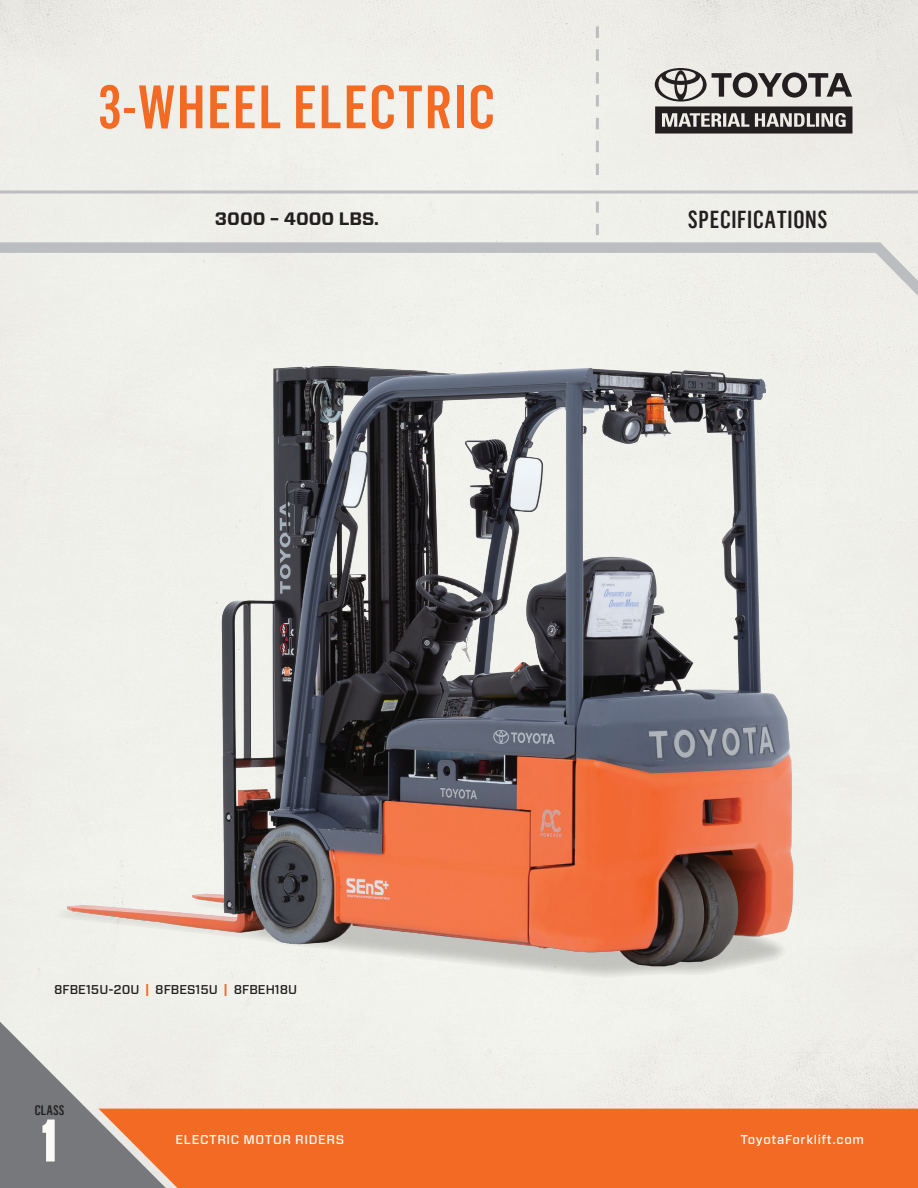
<style>
.page{position:relative;width:918px;height:1188px;background:#fff}
.page>*{position:absolute;margin:0;border:0;box-sizing:border-box;transform-origin:0 0}
.t1{font:500 60px "Flama Condensed";letter-spacing:.03em;color:#f36a24}
.t2{font:60px "Numbers Prospekt";color:#fbfaf5}
.t3{font:500 24px "Flama Condensed";letter-spacing:.03em;color:#231f20}
.t4{font:700 18px "Forza";color:#231f20}
.t5{font:500 13.5px "Flama Condensed";letter-spacing:.015em;color:#231f20}
.t6{font:500 12.75px "Forza";letter-spacing:.05em;color:#fbfaf5}
.t7{font:500 12.75px "Forza";color:#231f20}
.s1{font-weight:700;color:#f36a24}
</style>
<div class="page">
<div style="left:0;top:0;width:918px;height:1109px;background:#efefea"></div>
<div style="left:166px;top:1109px;width:752px;height:79px;background:#f36a24"></div>
<svg style="left:0;top:1041px;width:166px;height:147px;background:#ab9f98"></svg>
<img style="left:0;top:339px;width:889px;height:702px">
<svg style="left:596px;top:27px;width:3px;height:148px"></svg>
<svg style="left:596px;top:201px;width:3px;height:34px"></svg>
<svg style="left:0;top:237px;width:918px;height:102px;background:#eaeae6"></svg>
<svg style="left:0;top:190px;width:918px;height:4px;background:#c8c9ca"></svg>
<svg style="left:655px;top:68px;width:197px;height:65px;background:#8d8a88"></svg>
<p class="t1" style="left:98px;top:69px;width:398px">3-WHEEL ELECTRIC</p>
<p class="t4" style="left:215px;top:206px;width:166px">3000 – 4000 LBS.</p>
<p class="t3" style="left:688px;top:205px;width:141px">SPECIFICATIONS</p>
<p class="t7" style="left:54px;top:981px;width:245px">8FBE15U-20U <span class="s1">|</span> 8FBES15U <span class="s1">|</span> 8FBEH18U</p>
<p class="t5" style="left:35px;top:1102px;width:31px">CLASS</p>
<p class="t2" style="left:40px;top:1111px;width:21px">1</p>
<p class="t6" style="left:176px;top:1131px;width:170px">ELECTRIC MOTOR RIDERS</p>
<p class="t6" style="left:741px;top:1131px;width:125px">ToyotaForklift.com</p>
</div>
